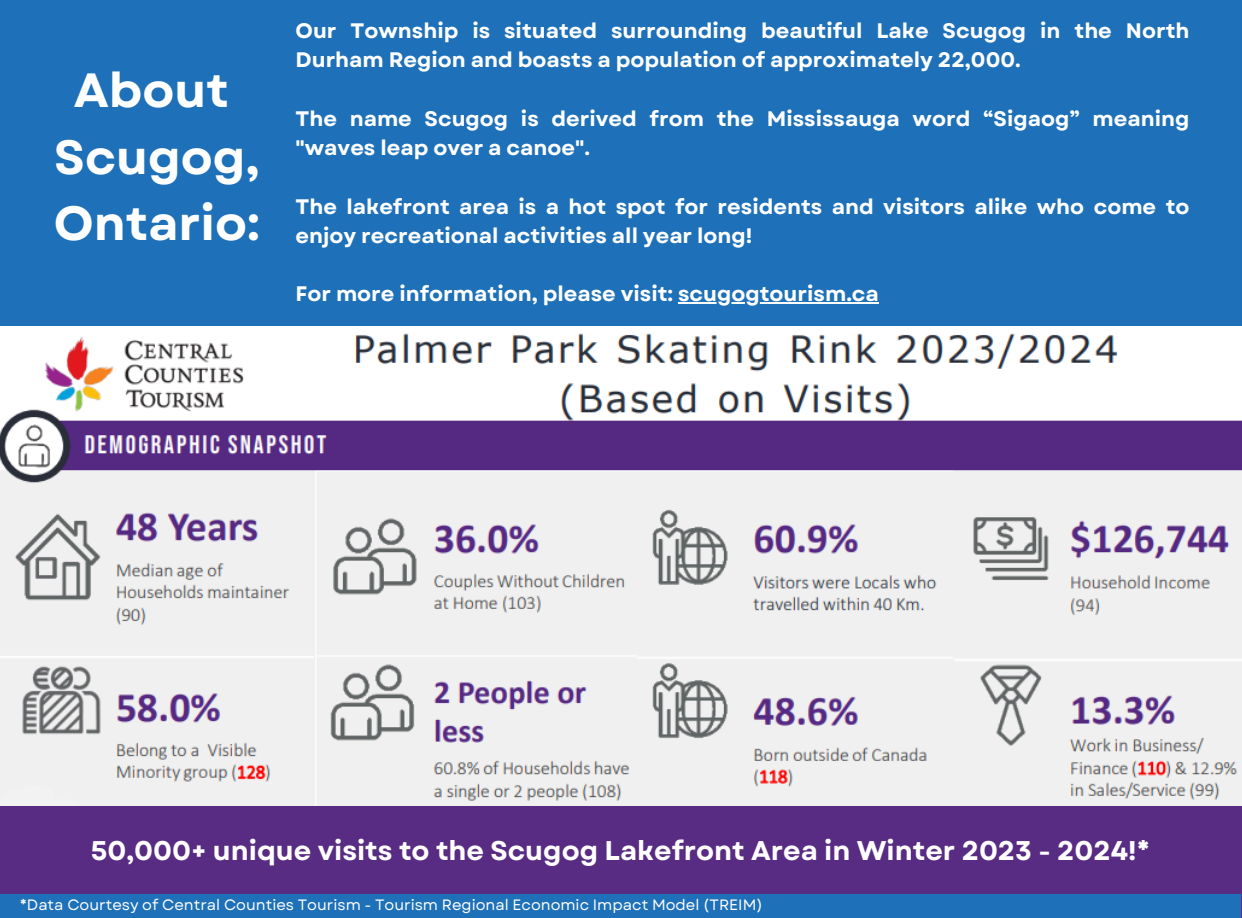
<style>
.page{position:relative;width:1242px;height:918px;background:#fff}
.page>*{position:absolute;margin:0;border:0;box-sizing:border-box;transform-origin:0 0}
.t1{font:700 48px/66.3px "Garet";color:#fff;text-align:center}
.t2{font:700 27px "Garet";color:#fff}
.t3{font:700 21px/29.2px "Garet";color:#fff}
.t4{font:15px "Garet";color:#fff}
</style>
<div class="page">
<div style="left:0;top:0;width:1242px;height:326px;background:#1e71b8"></div>
<img style="left:0;top:333px;width:1242px;height:474px">
<div style="left:0;top:784px;width:78px;height:23px;background:#f2f2f2"></div>
<div style="left:0;top:807px;width:1242px;height:111px;background:#582c83"></div>
<hr style="left:678px;top:303px;width:201px;height:1px;background:#fff">
<div style="left:0;top:895px;width:1241px;height:23px;background:#1e71b8"></div>
<h3 class="t1" style="left:54px;top:58px;width:208px">About<br>Scugog,<br>Ontario:</h3>
<h3 class="t3" style="left:296px;top:16px;width:895px">Our Township is situated surrounding beautiful Lake Scugog in the North<br>Durham Region and boasts a population of approximately 22,000.</h3>
<h3 class="t3" style="left:296px;top:104px;width:895px">The name Scugog is derived from the Mississauga word “Sigaog” meaning "waves leap over a canoe".</h3>
<h3 class="t3" style="left:296px;top:192px;width:895px">The lakefront area is a hot spot for residents and visitors alike who come to enjoy recreational activities all year long!</h3>
<p class="t3" style="left:296px;top:280px;width:585px">For more information, please visit: scugogtourism.ca</p>
<p class="t2" style="left:91px;top:831px;width:1060px">50,000+ unique visits to the Scugog Lakefront Area in Winter 2023 - 2024!*</p>
<p class="t4" style="left:20px;top:894px;width:745px">*Data Courtesy of Central Counties Tourism - Tourism Regional Economic Impact Model (TREIM)</p>
</div>
